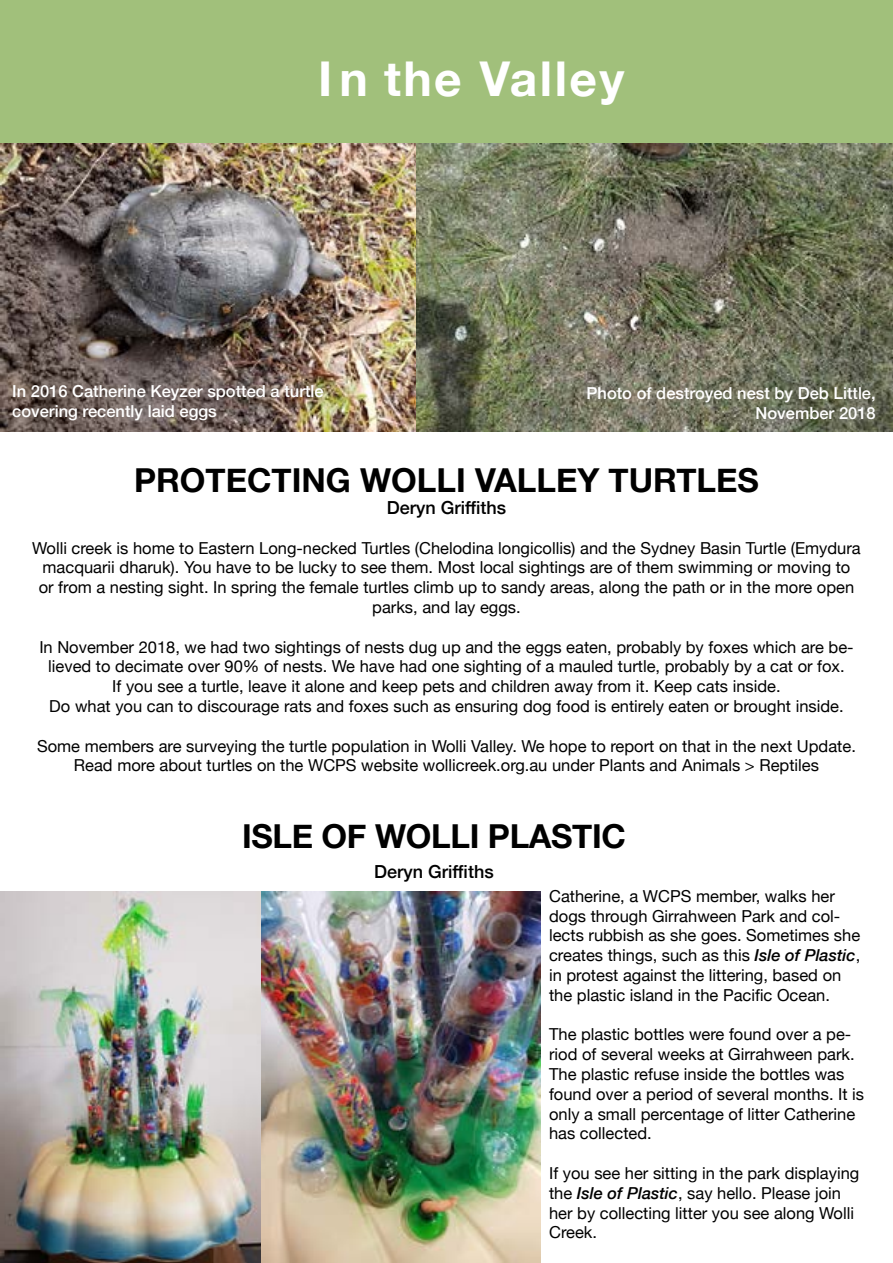
<style>
.page{position:relative;width:893px;height:1263px;background:#fff}
.page>*{position:absolute;margin:0;border:0;box-sizing:border-box;transform-origin:0 0}
.t1{font:700 48px "Helvetica Neue";letter-spacing:.05em;color:#fff}
.t2{font:700 33px "Helvetica Neue";color:#000}
.t3{font:500 18px "Helvetica Neue";color:#000}
.t4{font:16.5px/19.8px "Helvetica Neue";color:#000;text-align:center}
.t5{font:500 16.5px/19.8px "Helvetica Neue";color:#fff}
.s1{font-weight:500;font-style:italic}
</style>
<div class="page">
<div style="left:0;top:0;width:893px;height:143px;background:#a1c07b"></div>
<img style="left:0;top:143px;width:893px;height:288px">
<img style="left:0;top:891px;width:261px;height:372px">
<img style="left:261px;top:891px;width:280px;height:372px">
<h1 class="t1" style="left:318px;top:42px;width:308px">I n the Valley</h1>
<p class="t5" style="left:12px;top:380px;width:313px">In 2016 Catherine Keyzer spotted a turtle covering recently laid eggs</p>
<p class="t5" style="left:586px;top:382px;width:291px;text-align:right">Photo of destroyed nest by Deb Little,<br>November 2018</p>
<h2 class="t2" style="left:134px;top:455px;width:626px">PROTECTING WOLLI VALLEY TURTLES</h2>
<p class="t3" style="left:387px;top:493px;width:121px">Deryn Griffiths</p>
<p class="t4" style="left:32px;top:539px;width:830px">Wolli creek is home to Eastern Long-necked Turtles (Chelodina longicollis) and the Sydney Basin Turtle (Emydura macquarii dharuk). You have to be lucky to see them. Most local sightings are of them swimming or moving to<br>or from a nesting sight. In spring the female turtles climb up to sandy areas, along the path or in the more open parks, and lay eggs.</p>
<p class="t4" style="left:39px;top:638px;width:816px">In November 2018, we had two sightings of nests dug up and the eggs eaten, probably by foxes which are be&shy;lieved to decimate over 90% of nests. We have had one sighting of a mauled turtle, probably by a cat or fox.<br>If you see a turtle, leave it alone and keep pets and children away from it. Keep cats inside.<br>Do what you can to discourage rats and foxes such as ensuring dog food is entirely eaten or brought inside.</p>
<p class="t4" style="left:37px;top:737px;width:820px">Some members are surveying the turtle population in Wolli Valley. We hope to report on that in the next Update.<br>Read more about turtles on the WCPS website wollicreek.org.au under Plants and Animals &gt; Reptiles</p>
<h2 class="t2" style="left:242px;top:810px;width:385px">ISLE OF WOLLI PLASTIC</h2>
<p class="t3" style="left:374px;top:857px;width:121px">Deryn Griffiths</p>
<p class="t4" style="left:549px;top:887px;width:313px;text-align:left">Catherine, a WCPS member, walks her dogs through Girrahween Park and col&shy;lects rubbish as she goes. Sometimes she creates things, such as this <span class="s1">Isle of Plastic</span>, in protest against the littering, based on the plastic island in the Pacific Ocean.</p>
<p class="t4" style="left:549px;top:1025px;width:317px;text-align:left">The plastic bottles were found over a pe&shy;riod of several weeks at Girrahween park.<br>The plastic refuse inside the bottles was found over a period of several months. It is only a small percentage of litter Catherine has collected.</p>
<p class="t4" style="left:549px;top:1164px;width:312px;text-align:left">If you see her sitting in the park displaying the <span class="s1">Isle of Plastic</span>, say hello. Please join her by collecting litter you see along Wolli Creek.</p>
</div>
